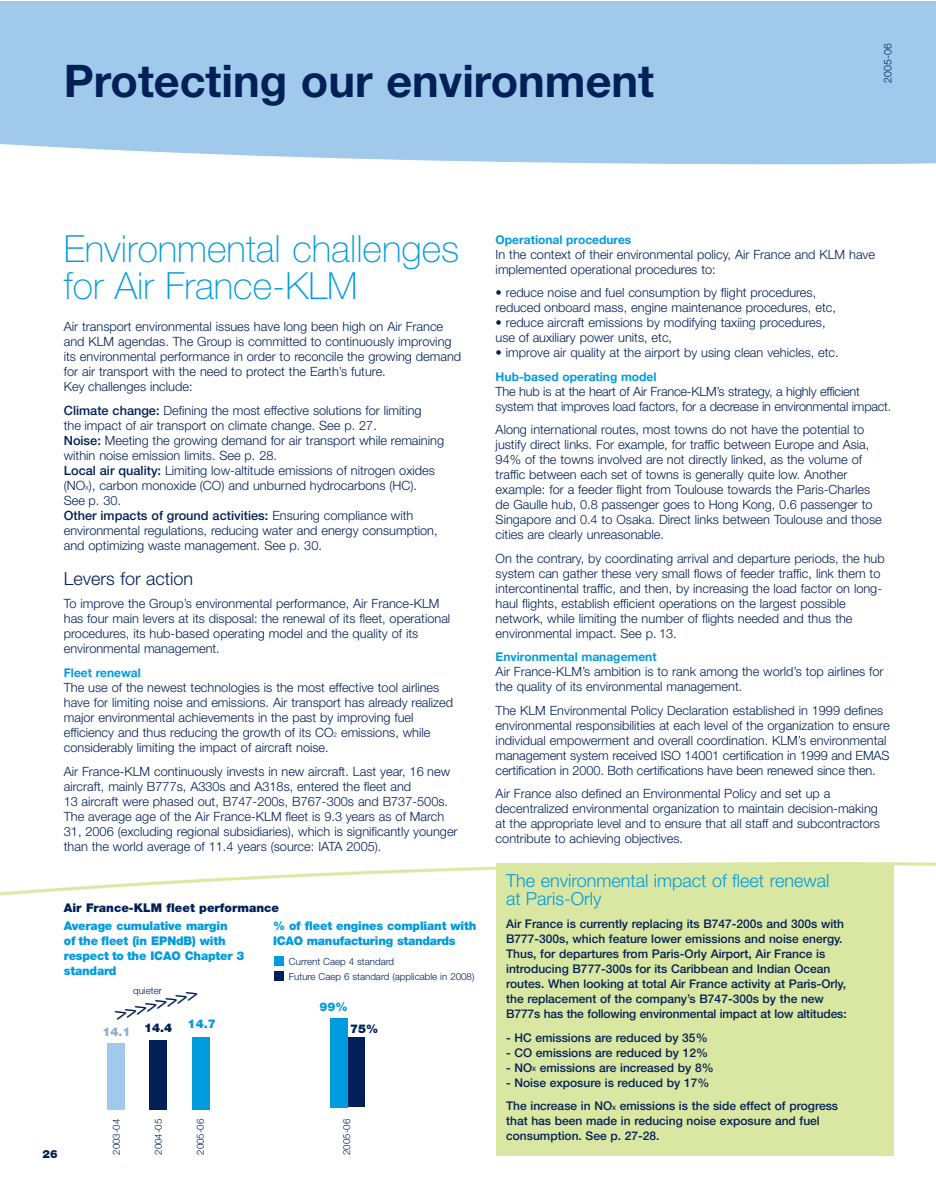
<style>
.page{position:relative;width:936px;height:1191px;background:#fff}
.page>*{position:absolute;margin:0;border:0;box-sizing:border-box;transform-origin:0 0}
.t1{font:700 45px "Helvetica Neue";color:#002057}
.t2{font:100 37.5px/37.5px "Helvetica Neue";color:#009bdf}
.t3{font:300 18px/18px "Helvetica Neue";color:#009bdf}
.t4{font:300 18px "Helvetica Neue";color:#002057}
.t5{font:18px "Helvetica";color:#002057}
.t6{font:300 12.75px/15px "Helvetica Neue";color:#002057}
.t7{font:500 12px/15px "Helvetica Neue";color:#002057}
.t8{font:900 12px/15px "Helvetica Neue";letter-spacing:-.015em;color:#009bdf}
.t9{font:700 12px "Helvetica Neue";color:#009bdf}
.t10{font:900 12px "Helvetica Neue";color:#002057}
.t11{font:900 12px "Helvetica Neue";color:#8cb0ce}
.t12{font:900 11.25px "Helvetica Neue";color:#002057}
.t13{font:300 10.5px "Helvetica Neue";color:#002057}
.t14{font:300 9.75px/15px "Helvetica Neue";color:#002057}
.s1{font-weight:500}
.s2{font-size:6.3px}
.s3{font-size:6px}
</style>
<div class="page">
<img style="left:935px;top:1px;width:1px;height:162px">
<div style="left:0;top:1px;width:935px;height:163px;background:#a0c9eb"></div>
<div style="left:495px;top:863px;width:398px;height:293px;background:#dae7a2"></div>
<div style="left:274px;top:971px;width:10px;height:9px;background:#002057"></div>
<div style="left:274px;top:956px;width:10px;height:9px;background:#009bdf"></div>
<div style="left:192px;top:1037px;width:17px;height:73px;background:#009bdf"></div>
<div style="left:150px;top:1040px;width:17px;height:70px;background:#002057"></div>
<div style="left:108px;top:1043px;width:17px;height:67px;background:#a0c9eb"></div>
<div style="left:347px;top:1037px;width:17px;height:70px;background:#002057"></div>
<div style="left:330px;top:1018px;width:17px;height:89px;background:#009bdf"></div>
<h1 class="t1" style="left:64px;top:65px;width:591px">Protecting our environment</h1>
<p class="t13" style="left:883px;top:82px;width:40px;rotate:-90deg">2005-06</p>
<h2 class="t2" style="left:64px;top:233px;width:397px">Environmental challenges for Air France-KLM</h2>
<p class="t6" style="left:64px;top:320px;width:399px">Air transport environmental issues have long been high on Air France and KLM agendas. The Group is committed to continuously improving its environmental performance in order to reconcile the growing demand for air transport with the need to protect the Earth’s future.<br>Key challenges include:</p>
<p class="t6" style="left:64px;top:404px;width:382px"><span class="s1">Climate change:</span> Defining the most effective solutions for limiting<br>the impact of air transport on climate change. See p. 27.<br><span class="s1">Noise:</span> Meeting the growing demand for air transport while remaining within noise emission limits. See p. 28.<br><span class="s1">Local air quality:</span> Limiting low-altitude emissions of nitrogen oxides (NO<span class="s2">X</span>), carbon monoxide (CO) and unburned hydrocarbons (HC).<br>See p. 30.<br><span class="s1">Other impacts of ground activities:</span> Ensuring compliance with environmental regulations, reducing water and energy consumption, and optimizing waste management. See p. 30.</p>
<h3 class="t4" style="left:64px;top:572px;width:131px">Levers for action</h3>
<p class="t6" style="left:64px;top:597px;width:388px">To improve the Group’s environmental performance, Air France-KLM has four main levers at its disposal: the renewal of its fleet, operational procedures, its hub-based operating model and the quality of its environmental management.</p>
<p class="t9" style="left:64px;top:668px;width:78px">Fleet renewal</p>
<p class="t6" style="left:64px;top:681px;width:391px">The use of the newest technologies is the most effective tool airlines have for limiting noise and emissions. Air transport has already realized major environmental achievements in the past by improving fuel efficiency and thus reducing the growth of its CO<span class="s2">2</span> emissions, while considerably limiting the impact of aircraft noise.</p>
<p class="t6" style="left:64px;top:764px;width:395px">Air France-KLM continuously invests in new aircraft. Last year, 16 new aircraft, mainly B777s, A330s and A318s, entered the fleet and<br>13 aircraft were phased out, B747-200s, B767-300s and B737-500s.<br>The average age of the Air France-KLM fleet is 9.3 years as of March 31, 2006 (excluding regional subsidiaries), which is significantly younger than the world average of 11.4 years (source: IATA 2005).</p>
<p class="t10" style="left:64px;top:903px;width:217px">Air France-KLM fleet performance</p>
<p class="t8" style="left:64px;top:918px;width:182px">Average cumulative margin<br>of the fleet (in EPNdB) with respect to the ICAO Chapter 3 standard</p>
<p class="t8" style="left:273px;top:918px;width:205px">% of fleet engines compliant with<br>ICAO manufacturing standards</p>
<p class="t14" style="left:289px;top:955px;width:187px">Current Caep 4 standard<br>Future Caep 6 standard (applicable in 2008)</p>
<p class="t12" style="left:43px;top:1149px;width:17px">26</p>
<p class="t14" style="left:133px;top:983px;width:30px">quieter</p>
<h3 class="t5" style="left:114px;top:1007px;width:86px;rotate:-15deg">&gt;&gt;&gt;&gt;&gt;&gt;&gt;&gt;</h3>
<p class="t8" style="left:319px;top:1000px;width:30px">99%</p>
<p class="t10" style="left:144px;top:1023px;width:30px">14.4</p>
<p class="t8" style="left:188px;top:1017px;width:30px">14.7</p>
<p class="t11" style="left:103px;top:1027px;width:30px">14.1</p>
<p class="t10" style="left:350px;top:1024px;width:30px">75%</p>
<p class="t14" style="left:110px;top:1154px;width:38px;rotate:-90deg">2003-04</p>
<p class="t14" style="left:152px;top:1154px;width:38px;rotate:-90deg">2004-05</p>
<p class="t14" style="left:194px;top:1154px;width:38px;rotate:-90deg">2005-06</p>
<p class="t14" style="left:340px;top:1155px;width:38px;rotate:-90deg">2005-06</p>
<p class="t9" style="left:495px;top:235px;width:137px">Operational procedures</p>
<p class="t6" style="left:495px;top:248px;width:381px">In the context of their environmental policy, Air France and KLM have implemented operational procedures to:</p>
<p class="t6" style="left:495px;top:286px;width:342px">• reduce noise and fuel consumption by flight procedures, reduced onboard mass, engine maintenance procedures, etc,</p>
<p class="t6" style="left:495px;top:316px;width:331px">• reduce aircraft emissions by modifying taxiing procedures, use of auxiliary power units, etc,</p>
<p class="t6" style="left:495px;top:346px;width:344px">• improve air quality at the airport by using clean vehicles, etc.</p>
<p class="t9" style="left:495px;top:372px;width:162px">Hub-based operating model</p>
<p class="t6" style="left:495px;top:385px;width:397px">The hub is at the heart of Air France-KLM’s strategy, a highly efficient system that improves load factors, for a decrease in environmental impact.</p>
<p class="t6" style="left:495px;top:423px;width:387px">Along international routes, most towns do not have the potential to justify direct links. For example, for traffic between Europe and Asia, 94% of the towns involved are not directly linked, as the volume of traffic between each set of towns is generally quite low. Another example: for a feeder flight from Toulouse towards the Paris-Charles de Gaulle hub, 0.8 passenger goes to Hong Kong, 0.6 passenger to Singapore and 0.4 to Osaka. Direct links between Toulouse and those cities are clearly unreasonable.</p>
<p class="t6" style="left:495px;top:552px;width:390px">On the contrary, by coordinating arrival and departure periods, the hub system can gather these very small flows of feeder traffic, link them to intercontinental traffic, and then, by increasing the load factor on long&shy;haul flights, establish efficient operations on the largest possible network, while limiting the number of flights needed and thus the environmental impact. See p. 13.</p>
<p class="t9" style="left:495px;top:652px;width:162px">Environmental management</p>
<p class="t6" style="left:495px;top:665px;width:389px">Air France-KLM’s ambition is to rank among the world’s top airlines for the quality of its environmental management.</p>
<p class="t6" style="left:495px;top:704px;width:395px">The KLM Environmental Policy Declaration established in 1999 defines environmental responsibilities at each level of the organization to ensure individual empowerment and overall coordination. KLM’s environmental management system received ISO 14001 certification in 1999 and EMAS certification in 2000. Both certifications have been renewed since then.</p>
<p class="t6" style="left:495px;top:787px;width:386px">Air France also defined an Environmental Policy and set up a decentralized environmental organization to maintain decision-making at the appropriate level and to ensure that all staff and subcontractors contribute to achieving objectives.</p>
<h3 class="t3" style="left:506px;top:873px;width:325px">The environmental impact of fleet renewal at Paris-Orly</h3>
<p class="t7" style="left:506px;top:917px;width:342px">Air France is currently replacing its B747-200s and 300s with B777-300s, which feature lower emissions and noise energy.<br>Thus, for departures from Paris-Orly Airport, Air France is introducing B777-300s for its Caribbean and Indian Ocean routes. When looking at total Air France activity at Paris-Orly, the replacement of the company’s B747-300s by the new B777s has the following environmental impact at low altitudes:</p>
<p class="t7" style="left:506px;top:1031px;width:203px">- HC emissions are reduced by 35%</p>
<p class="t7" style="left:506px;top:1046px;width:203px">- CO emissions are reduced by 12%</p>
<p class="t7" style="left:506px;top:1061px;width:209px">- NO<span class="s3">X</span> emissions are increased by 8%</p>
<p class="t7" style="left:506px;top:1071px;width:333px;line-height:23.5px">- Noise exposure is reduced by 17%<br>The increase in NO<span class="s3">X</span> emissions is the side effect of progress</p>
<p class="t7" style="left:506px;top:1114px;width:315px">that has been made in reducing noise exposure and fuel consumption. See p. 27-28.</p>
</div>
